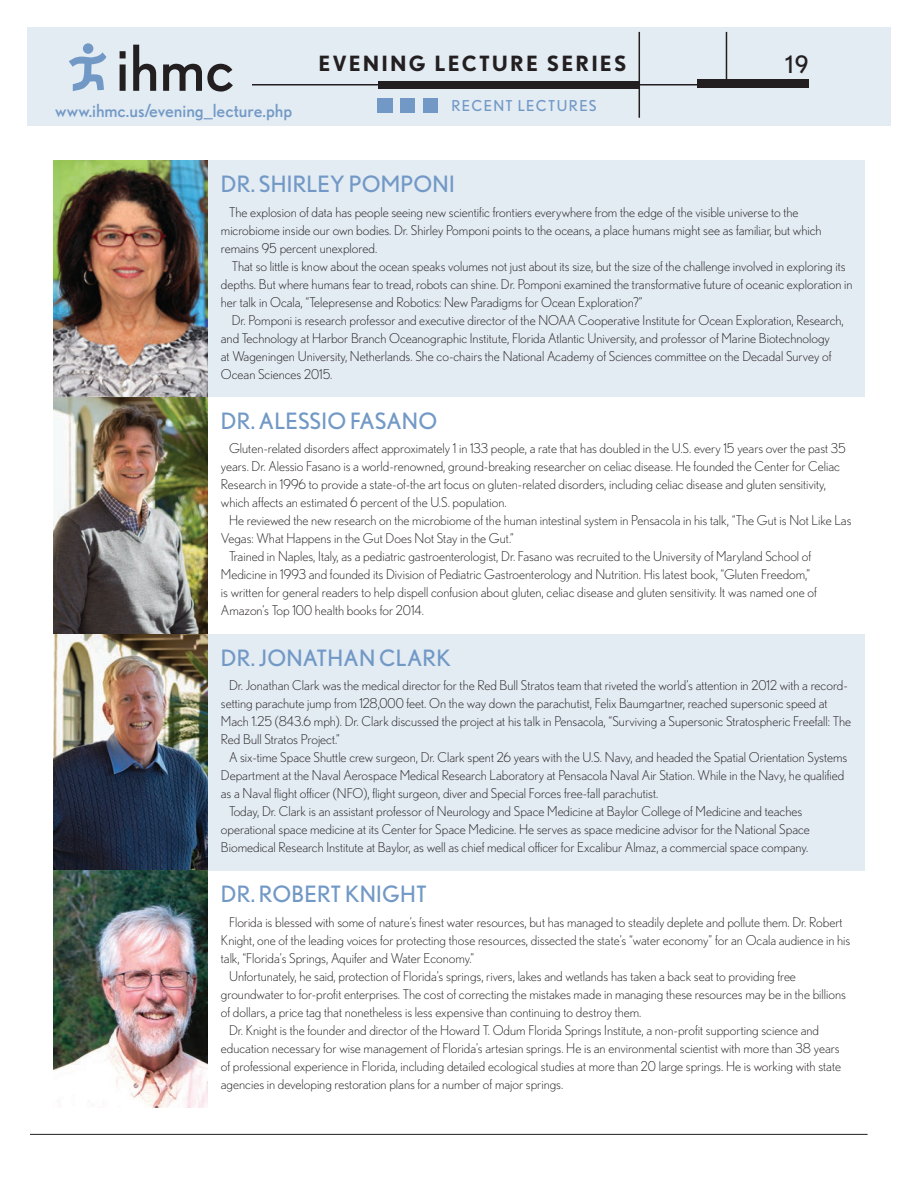
<style>
.page{position:relative;width:918px;height:1188px;background:#fff}
.page>*{position:absolute;margin:0;border:0;box-sizing:border-box;transform-origin:0 0}
.t1{font:24px "Nobel";color:#231f20}
.t2{font:22.5px "Nobel";letter-spacing:.01em;color:#7299c6}
.t3{font:700 21px "Nobel";letter-spacing:.1em;color:#231f20}
.t4{font:18px "Nobel";color:#7299c6}
.t5{font:15px "Nobel";letter-spacing:.09em;color:#7299c6}
.t6{font:300 13.5px/18px "Nobel";color:#231f20}
</style>
<div class="page">
<div style="left:27px;top:27px;width:864px;height:99px;background:#e3ebf3"></div>
<div style="left:698px;top:80px;width:111px;height:8px;background:#231f20"></div>
<div style="left:83px;top:43px;width:10px;height:11px;background:#7299c6;border-radius:50%"></div>
<svg style="left:69px;top:52px;width:37px;height:39px"></svg>
<svg style="left:120px;top:51px;width:6px;height:40px"></svg>
<svg style="left:133px;top:45px;width:23px;height:46px"></svg>
<svg style="left:163px;top:64px;width:70px;height:28px"></svg>
<hr style="left:30px;top:1134px;width:838px;height:1px;background:#231f20">
<div style="left:378px;top:81px;width:261px;height:8px;background:#231f20"></div>
<hr style="left:252px;top:84px;width:471px;height:2px;background:#231f20">
<hr style="left:726px;top:32px;width:1px;height:50px;background:#231f20">
<hr style="left:639px;top:32px;width:1px;height:86px;background:#231f20">
<div style="left:378px;top:98px;width:15px;height:15px;background:#7299c6"></div>
<div style="left:400px;top:98px;width:15px;height:15px;background:#7299c6"></div>
<div style="left:423px;top:98px;width:15px;height:15px;background:#7299c6"></div>
<div style="left:54px;top:634px;width:811px;height:236px;background:#e3ebf3"></div>
<img style="left:54px;top:397px;width:153px;height:710px">
<svg style="left:54px;top:160px;width:811px;height:237px;fill:#e3ebf3"></svg>
<h3 class="t4" style="left:55px;top:100px;width:239px">www.ihmc.us/evening_lecture.php</h3>
<h3 class="t3" style="left:319px;top:51px;width:309px">EVENING LECTURE SERIES</h3>
<p class="t5" style="left:451px;top:97px;width:147px">RECENT LECTURES</p>
<h2 class="t2" style="left:221px;top:171px;width:235px">DR. SHIRLEY POMPONI</h2>
<h1 class="t1" style="left:785px;top:50px;width:25px">19</h1>
<p class="t6" style="left:221px;top:203px;width:602px;text-indent:8px">The explosion of data has people seeing new scientific frontiers everywhere from the edge of the visible universe to the microbiome inside our own bodies. Dr. Shirley Pomponi points to the oceans, a place humans might see as familiar, but which remains 95 percent unexplored.</p>
<p class="t6" style="left:221px;top:257px;width:633px;text-indent:11px">That so little is know about the ocean speaks volumes not just about its size, but the size of the challenge involved in exploring its depths. But where humans fear to tread, robots can shine. Dr. Pomponi examined the transformative future of oceanic exploration in her talk in Ocala, “Telepresense and Robotics: New Paradigms for Ocean Exploration?”</p>
<p class="t6" style="left:221px;top:311px;width:624px;text-indent:11px">Dr. Pomponi is research professor and executive director of the NOAA Cooperative Institute for Ocean Exploration, Research, and Technology at Harbor Branch Oceanographic Institute, Florida Atlantic University, and professor of Marine Biotechnology<br>at Wageningen University, Netherlands. She co-chairs the National Academy of Sciences committee on the Decadal Survey of Ocean Sciences 2015.</p>
<h2 class="t2" style="left:221px;top:408px;width:218px">DR. ALESSIO FASANO</h2>
<p class="t6" style="left:229px;top:439px;width:618px">Gluten-related disorders affect approximately 1 in 133 people, a rate that has doubled in the U.S. every 15 years over the past 35</p>
<p class="t6" style="left:221px;top:457px;width:621px">years. Dr. Alessio Fasano is a world-renowned, ground-breaking researcher on celiac disease. He founded the Center for Celiac</p>
<p class="t6" style="left:221px;top:475px;width:607px">Research in 1996 to provide a state-of-the art focus on gluten-related disorders, including celiac disease and gluten sensitivity,</p>
<p class="t6" style="left:221px;top:493px;width:287px">which affects an estimated 6 percent of the U.S. population.</p>
<p class="t6" style="left:229px;top:511px;width:624px">He reviewed the new research on the microbiome of the human intestinal system in Pensacola in his talk, “The Gut is Not Like Las</p>
<p class="t6" style="left:221px;top:529px;width:295px">Vegas: What Happens in the Gut Does Not Stay in the Gut.”</p>
<p class="t6" style="left:229px;top:547px;width:584px">Trained in Naples, Italy, as a pediatric gastroenterologist, Dr. Fasano was recruited to the University of Maryland School of</p>
<p class="t6" style="left:221px;top:565px;width:591px">Medicine in 1993 and founded its Division of Pediatric Gastroenterology and Nutrition. His latest book, “Gluten Freedom,”</p>
<p class="t6" style="left:221px;top:583px;width:597px">is written for general readers to help dispell confusion about gluten, celiac disease and gluten sensitivity. It was named one of</p>
<p class="t6" style="left:221px;top:601px;width:205px">Amazon’s Top 100 health books for 2014.</p>
<h2 class="t2" style="left:221px;top:645px;width:232px">DR. JONATHAN CLARK</h2>
<p class="t6" style="left:221px;top:676px;width:632px;text-indent:8px">Dr. Jonathan Clark was the medical director for the Red Bull Stratos team that riveted the world’s attention in 2012 with a record&shy;setting parachute jump from 128,000 feet. On the way down the parachutist, Felix Baumgartner, reached supersonic speed at Mach 1.25 (843.6 mph). Dr. Clark discussed the project at his talk in Pensacola, “Surviving a Supersonic Stratospheric Freefall: The Red Bull Stratos Project.”</p>
<p class="t6" style="left:229px;top:748px;width:620px">A six-time Space Shuttle crew surgeon, Dr. Clark spent 26 years with the U.S. Navy, and headed the Spatial Orientation Systems</p>
<p class="t6" style="left:221px;top:766px;width:625px">Department at the Naval Aerospace Medical Research Laboratory at Pensacola Naval Air Station. While in the Navy, he qualified</p>
<p class="t6" style="left:221px;top:784px;width:439px">as a Naval flight officer (NFO), flight surgeon, diver and Special Forces free-fall parachutist.</p>
<p class="t6" style="left:229px;top:802px;width:575px">Today, Dr. Clark is an assistant professor of Neurology and Space Medicine at Baylor College of Medicine and teaches</p>
<p class="t6" style="left:221px;top:820px;width:590px">operational space medicine at its Center for Space Medicine. He serves as space medicine advisor for the National Space</p>
<p class="t6" style="left:221px;top:838px;width:589px">Biomedical Research Institute at Baylor, as well as chief medical officer for Excalibur Almaz, a commercial space company.</p>
<h2 class="t2" style="left:221px;top:881px;width:207px">DR. ROBERT KNIGHT</h2>
<p class="t6" style="left:229px;top:913px;width:615px">Florida is blessed with some of nature’s finest water resources, but has managed to steadily deplete and pollute them. Dr. Robert</p>
<p class="t6" style="left:221px;top:931px;width:631px">Knight, one of the leading voices for protecting those resources, dissected the state’s “water economy” for an Ocala audience in his</p>
<p class="t6" style="left:221px;top:949px;width:255px">talk, “Florida’s Springs, Aquifer and Water Economy.”</p>
<p class="t6" style="left:229px;top:967px;width:568px">Unfortunately, he said, protection of Florida’s springs, rivers, lakes and wetlands has taken a back seat to providing free</p>
<p class="t6" style="left:221px;top:985px;width:627px">groundwater to for-profit enterprises. The cost of correcting the mistakes made in managing these resources may be in the billions</p>
<p class="t6" style="left:221px;top:1003px;width:422px">of dollars, a price tag that nonetheless is less expensive than continuing to destroy them.</p>
<p class="t6" style="left:229px;top:1021px;width:592px">Dr. Knight is the founder and director of the Howard T. Odum Florida Springs Institute, a non-profit supporting science and</p>
<p class="t6" style="left:221px;top:1039px;width:620px">education necessary for wise management of Florida’s artesian springs. He is an environmental scientist with more than 38 years</p>
<p class="t6" style="left:221px;top:1057px;width:622px">of professional experience in Florida, including detailed ecological studies at more than 20 large springs. He is working with state</p>
<p class="t6" style="left:221px;top:1075px;width:344px">agencies in developing restoration plans for a number of major springs.</p>
</div>
